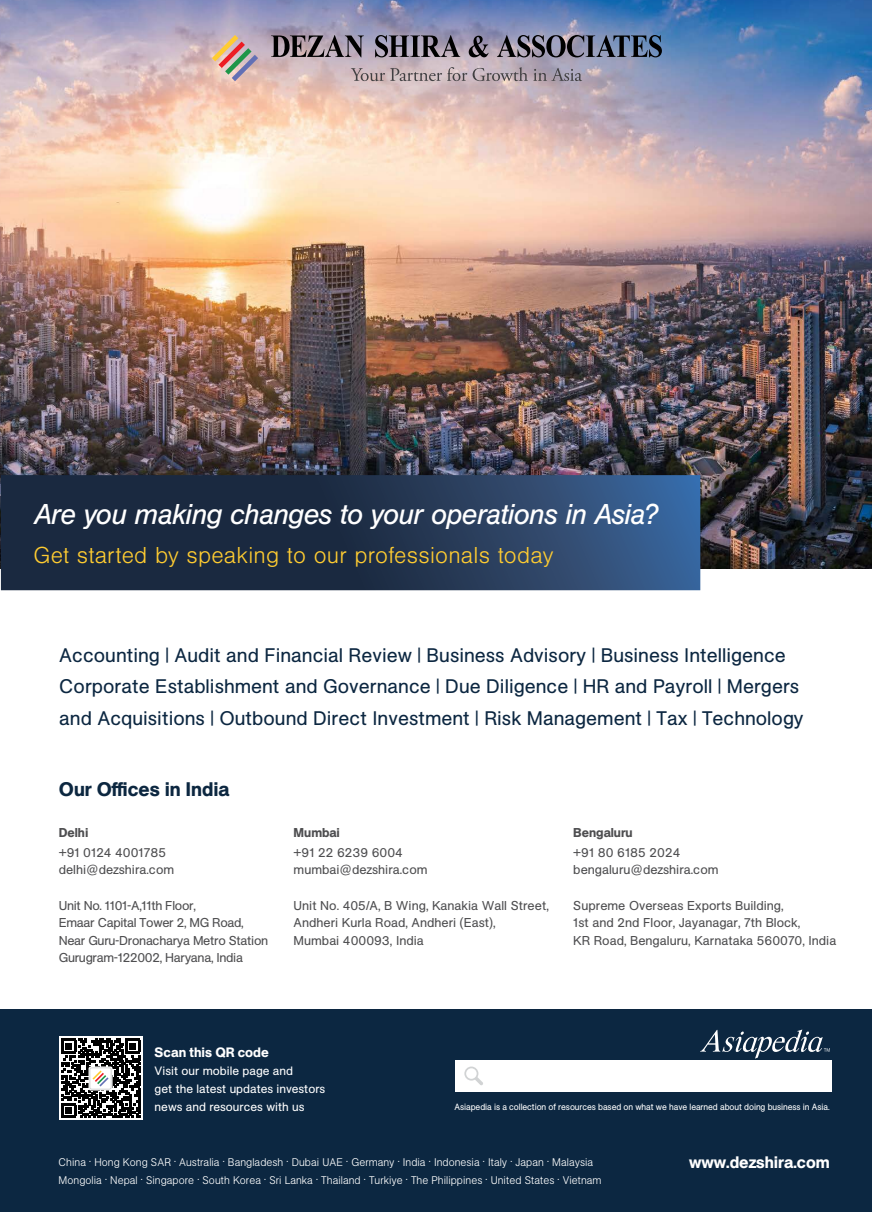
<style>
.page{position:relative;width:872px;height:1212px;background:#fff}
.page>*{position:absolute;margin:0;border:0;box-sizing:border-box;transform-origin:0 0}
.t1{font:italic 30px "Nimbus San";letter-spacing:-.025em;color:#fff}
.t2{font:300 24px "Nimbus San";letter-spacing:.01em;color:#ffcc31}
.t3{font:19.5px/31.5px "Unlimited Sans";color:#0c2741}
.t4{font:500 19.5px "Unlimited Sans";color:#0c2740}
.t5{font:500 16.5px "Unlimited Sans";color:#fff}
.t6{font:500 13.5px "Unlimited Sans";color:#fff}
.t7{font:12.75px/17.5px "Unlimited Sans";color:#4e4e50}
.t8{font:12.75px/17.5px "Unlimited Sans";letter-spacing:-.025em;color:#4e4e50}
.t9{font:500 12.75px "Unlimited Sans";color:#4e4e50}
.t10{font:12px/18px "Unlimited Sans";color:#fff}
.t11{font:300 10.95px/18px "Unlimited Sans";letter-spacing:.005em;color:#fff}
.t12{font:9px "Unlimited Sans";letter-spacing:-.01em;color:#fff;scale:.95 1}
</style>
<div class="page">
<img style="left:1px;top:0;width:871px;height:568px">
<svg style="left:271px;top:35px;width:93px;height:22px;background:#736871"></svg>
<svg style="left:375px;top:35px;width:85px;height:22px;background:#66606d"></svg>
<svg style="left:469px;top:36px;width:19px;height:21px"></svg>
<svg style="left:497px;top:35px;width:165px;height:22px;background:#5e6276"></svg>
<svg style="left:212px;top:35px;width:46px;height:46px;background:#c6aba0"></svg>
<svg style="left:351px;top:67px;width:231px;height:14px;background:#ac9ea5"></svg>
<svg style="left:1px;top:475px;width:699px;height:115px;background:#233856"></svg>
<div style="left:0;top:1009px;width:872px;height:203px;background:#0c2741"></div>
<svg style="left:59px;top:1036px;width:83px;height:84px"></svg>
<svg style="left:61px;top:1039px;width:79px;height:79px;background:#5e5e5d"></svg>
<svg style="left:700px;top:1029px;width:129px;height:29px"></svg>
<div style="left:455px;top:1060px;width:376px;height:31px;background:#fff"></div>
<svg style="left:464px;top:1066px;width:19px;height:19px"></svg>
<h1 class="t1" style="left:34px;top:497px;width:625px">Are you making changes to your operations in Asia?</h1>
<h2 class="t2" style="left:33px;top:542px;width:521px">Get started by speaking to our professionals today</h2>
<p class="t3" style="left:59px;top:638px;width:746px">Accounting | Audit and Financial Review | Business Advisory | Business Intelligence<br>Corporate Establishment and Governance | Due Diligence | HR and Payroll | Mergers and Acquisitions | Outbound Direct Investment | Risk Management | Tax | Technology</p>
<h3 class="t4" style="left:59px;top:775px;width:172px">Our Offices in India</h3>
<p class="t9" style="left:59px;top:823px;width:31px">Delhi</p>
<p class="t7" style="left:59px;top:843px;width:117px">+91 0124 4001785 delhi@dezshira.com</p>
<p class="t8" style="left:59px;top:896px;width:211px">Unit No. 1101-A,11th Floor,<br>Emaar Capital Tower 2, MG Road,<br>Near Guru-Dronacharya Metro Station<br>Gurugram-122002, Haryana, India</p>
<p class="t9" style="left:293px;top:823px;width:48px">Mumbai</p>
<p class="t7" style="left:293px;top:843px;width:135px">+91 22 6239 6004 mumbai@dezshira.com</p>
<p class="t7" style="left:293px;top:896px;width:257px">Unit No. 405/A, B Wing, Kanakia Wall Street,<br>Andheri Kurla Road, Andheri (East),<br>Mumbai 400093, India</p>
<p class="t9" style="left:573px;top:823px;width:61px">Bengaluru</p>
<p class="t7" style="left:573px;top:843px;width:147px">+91 80 6185 2024 bengaluru@dezshira.com</p>
<p class="t7" style="left:573px;top:896px;width:264px">Supreme Overseas Exports Building,<br>1st and 2nd Floor, Jayanagar, 7th Block,<br>KR Road, Bengaluru, Karnataka 560070, India</p>
<p class="t6" style="left:155px;top:1042px;width:116px">Scan this QR code</p>
<p class="t10" style="left:155px;top:1062px;width:172px">Visit our mobile page and<br>get the latest updates investors news and resources with us</p>
<p class="t12" style="left:454px;top:1101px;width:396px">Asiapedia is a collection of resources based on what we have learned about doing business in Asia.</p>
<p class="t11" style="left:59px;top:1153px;width:544px">China . Hong Kong SAR . Australia . Bangladesh . Dubai UAE . Germany . India . Indonesia . Italy . Japan . Malaysia<br>Mongolia . Nepal . Singapore . South Korea . Sri Lanka . Thailand . Turkiye . The Philippines . United States . Vietnam</p>
<p class="t5" style="left:689px;top:1150px;width:142px">www.dezshira.com</p>
</div>
